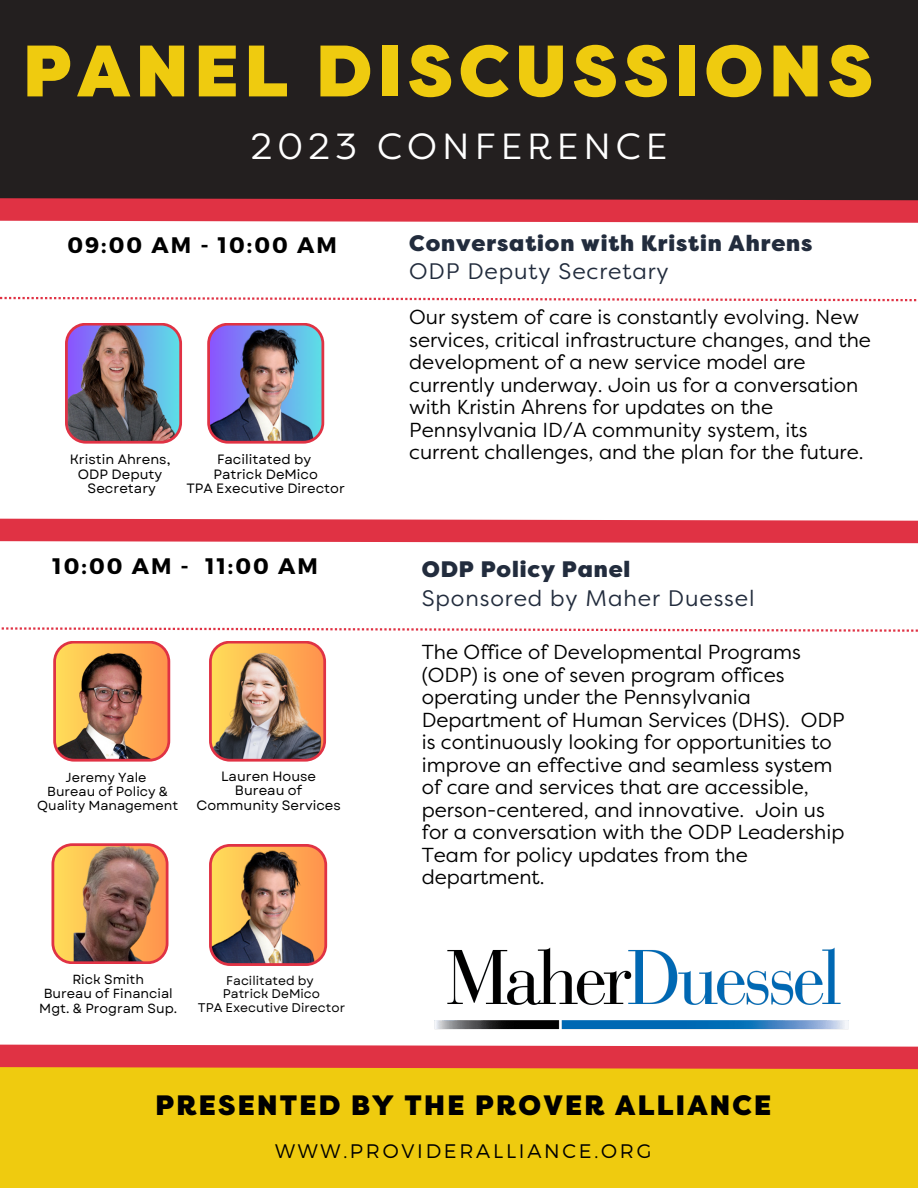
<style>
.page{position:relative;width:918px;height:1188px;background:#fff}
.page>*{position:absolute;margin:0;border:0;box-sizing:border-box;transform-origin:0 0}
.t1{font:900 72.6px "Filson Pro";letter-spacing:.08em;color:#efcb0f}
.t2{font:36.3px "Filson Pro";letter-spacing:.14em;color:#fff}
.t3{font:900 28.05px "Filson Pro";letter-spacing:.08em;color:#000}
.t4{font:900 22.35px "Filson Pro";letter-spacing:.04em;color:#222c3d}
.t5{font:22.35px "Filson Pro";letter-spacing:.04em;color:#222c3d}
.t6{font:700 22.35px "Montserrat";letter-spacing:.09em;color:#000}
.t7{font:20.25px/22.5px "Filson Pro";color:#000}
.t8{font:300 19.65px "Montserrat";letter-spacing:.14em;color:#000}
.t9{font:13.5px/14.7px "Garet";color:#000;text-align:center}
.t10{font:13.2px/14.2px "Garet";color:#000;text-align:center}
.t11{font:13.05px/14.2px "Garet";color:#000;text-align:center}
.t12{font:12.6px "Garet";color:#000}
</style>
<div class="page">
<div style="left:0;top:0;width:918px;height:211px;background:#231f1f"></div>
<svg style="left:0;top:198px;width:918px;height:25px;background:#d83b4b"></svg>
<div style="left:0;top:1049px;width:918px;height:139px;background:#efcb0f"></div>
<svg style="left:0;top:1044px;width:918px;height:26px;background:#e2494b"></svg>
<img style="left:65px;top:323px;width:117px;height:121px">
<img style="left:207px;top:323px;width:117px;height:121px">
<img style="left:53px;top:641px;width:117px;height:121px">
<img style="left:209px;top:641px;width:117px;height:121px">
<img style="left:51px;top:843px;width:118px;height:121px">
<img style="left:209px;top:844px;width:118px;height:122px">
<svg style="left:0;top:297px;width:917px;height:4px"></svg>
<svg style="left:1px;top:627px;width:917px;height:5px"></svg>
<svg style="left:0;top:518px;width:918px;height:26px;background:#e44d5d"></svg>
<img style="left:434px;top:947px;width:415px;height:83px">
<p class="t1" style="left:23px;top:30px;width:852px">PANEL DISCUSSIONS</p>
<p class="t2" style="left:251px;top:125px;width:418px">2023 CONFERENCE</p>
<p class="t6" style="left:67px;top:230px;width:271px">09:00 AM - 10:00 AM</p>
<p class="t4" style="left:409px;top:230px;width:405px">Conversation with Kristin Ahrens</p>
<p class="t5" style="left:409px;top:258px;width:261px">ODP Deputy Secretary</p>
<p class="t9" style="left:70px;top:452px;width:102px">Kristin Ahrens,</p>
<p class="t9" style="left:78px;top:467px;width:86px">ODP Deputy</p>
<p class="t9" style="left:88px;top:481px;width:70px">Secretary</p>
<p class="t9" style="left:217px;top:452px;width:96px">Facilitated by</p>
<p class="t9" style="left:213px;top:467px;width:106px">Patrick DeMico</p>
<p class="t9" style="left:186px;top:481px;width:160px">TPA Executive Director</p>
<p class="t7" style="left:409px;top:306px;width:463px">Our system of care is constantly evolving. New services, critical infrastructure changes, and the development of a new service model are currently underway. Join us for a conversation with Kristin Ahrens for updates on the Pennsylvania ID/A community system, its current challenges, and the plan for the future.</p>
<p class="t6" style="left:53px;top:551px;width:267px">10:00 AM - 11:00 AM</p>
<p class="t4" style="left:422px;top:557px;width:210px">ODP Policy Panel</p>
<p class="t5" style="left:422px;top:585px;width:334px">Sponsored by Maher Duessel</p>
<p class="t11" style="left:66px;top:770px;width:83px">Jeremy Yale</p>
<p class="t11" style="left:37px;top:784px;width:143px">Bureau of Policy &amp;<br>Quality Management</p>
<p class="t9" style="left:221px;top:769px;width:97px">Lauren House</p>
<p class="t9" style="left:196px;top:783px;width:146px">Bureau of<br>Community Services</p>
<p class="t10" style="left:72px;top:972px;width:73px">Rick Smith</p>
<p class="t10" style="left:39px;top:987px;width:139px">Bureau of Financial<br>Mgt. &amp; Program Sup.</p>
<p class="t12" style="left:226px;top:971px;width:89px">Facilitated by</p>
<p class="t12" style="left:223px;top:985px;width:99px">Patrick DeMico</p>
<p class="t12" style="left:198px;top:998px;width:149px">TPA Executive Director</p>
<p class="t7" style="left:422px;top:641px;width:425px">The Office of Developmental Programs (ODP) is one of seven program offices operating under the Pennsylvania Department of Human Services (DHS). ODP is continuously looking for opportunities to improve an effective and seamless system of care and services that are accessible, person-centered, and innovative. Join us for a conversation with the ODP Leadership Team for policy updates from the department.</p>
<p class="t3" style="left:155px;top:1090px;width:617px">PRESENTED BY THE PROVER ALLIANCE</p>
<p class="t8" style="left:275px;top:1138px;width:378px">WWW.PROVIDERALLIANCE.ORG</p>
</div>
